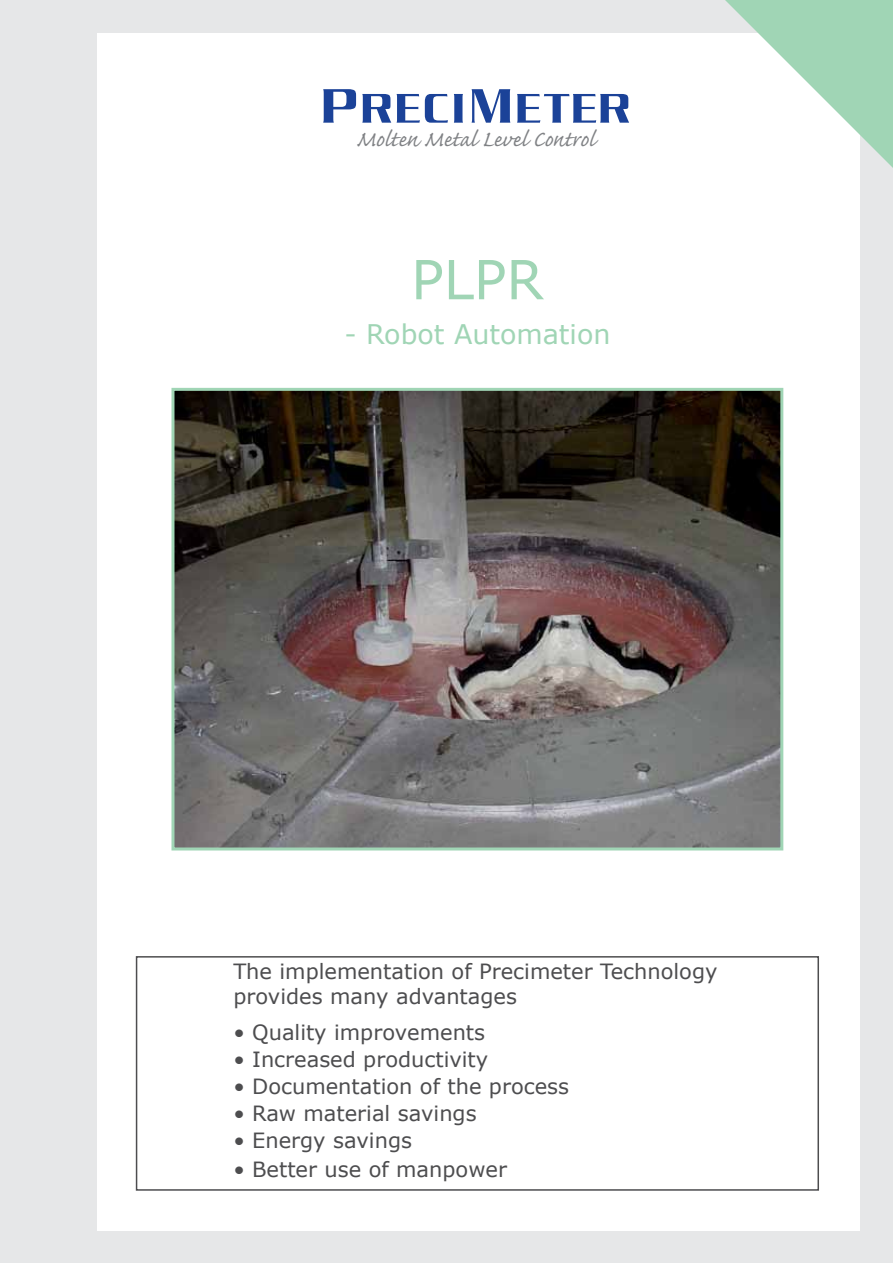
<style>
.page{position:relative;width:893px;height:1263px;background:#fff}
.page>*{position:absolute;margin:0;border:0;box-sizing:border-box;transform-origin:0 0}
.t1{font:54px "Verdana";color:#a0d5b5}
.t2{font:28.35px "Caflisch Script Pro";color:#808285}
.t3{font:27px "Verdana";color:#a0d5b5}
.t4{font:21px/25.2px "Verdana";color:#4d4d4f}
</style>
<div class="page">
<div style="left:0;top:0;width:96px;height:1263px;background:#e6e7e8"></div>
<div style="left:0;top:0;width:893px;height:33px;background:#e6e7e8"></div>
<div style="left:0;top:1231px;width:893px;height:32px;background:#e6e7e8"></div>
<div style="left:860px;top:0;width:33px;height:1263px;background:#e6e7e8"></div>
<svg style="left:725px;top:0;width:168px;height:168px"></svg>
<img style="left:175px;top:392px;width:604px;height:454px">
<div style="left:171px;top:388px;width:612px;height:462px;border:3px solid #a0d5b5"></div>
<div style="left:136px;top:956px;width:683px;height:235px;border:2px solid #4d4d4f"></div>
<svg style="left:323px;top:89px;width:306px;height:34px"></svg>
<h2 class="t2" style="left:356px;top:125px;width:240px">Molten Metal Level Control</h2>
<h1 class="t1" style="left:411px;top:242px;width:134px">PLPR</h1>
<p class="t3" style="left:344px;top:316px;width:268px">- Robot Automation</p>
<p class="t4" style="left:233px;top:958px;width:486px">The implementation of Precimeter Technology provides many advantages</p>
<p class="t4" style="left:233px;top:1019px;width:253px">• Quality improvements</p>
<p class="t4" style="left:233px;top:1046px;width:256px">• Increased productivity</p>
<p class="t4" style="left:233px;top:1073px;width:337px">• Documentation of the process</p>
<p class="t4" style="left:233px;top:1100px;width:245px">• Raw material savings</p>
<p class="t4" style="left:233px;top:1127px;width:180px">• Energy savings</p>
<p class="t4" style="left:233px;top:1156px;width:275px">• Better use of manpower</p>
</div>
